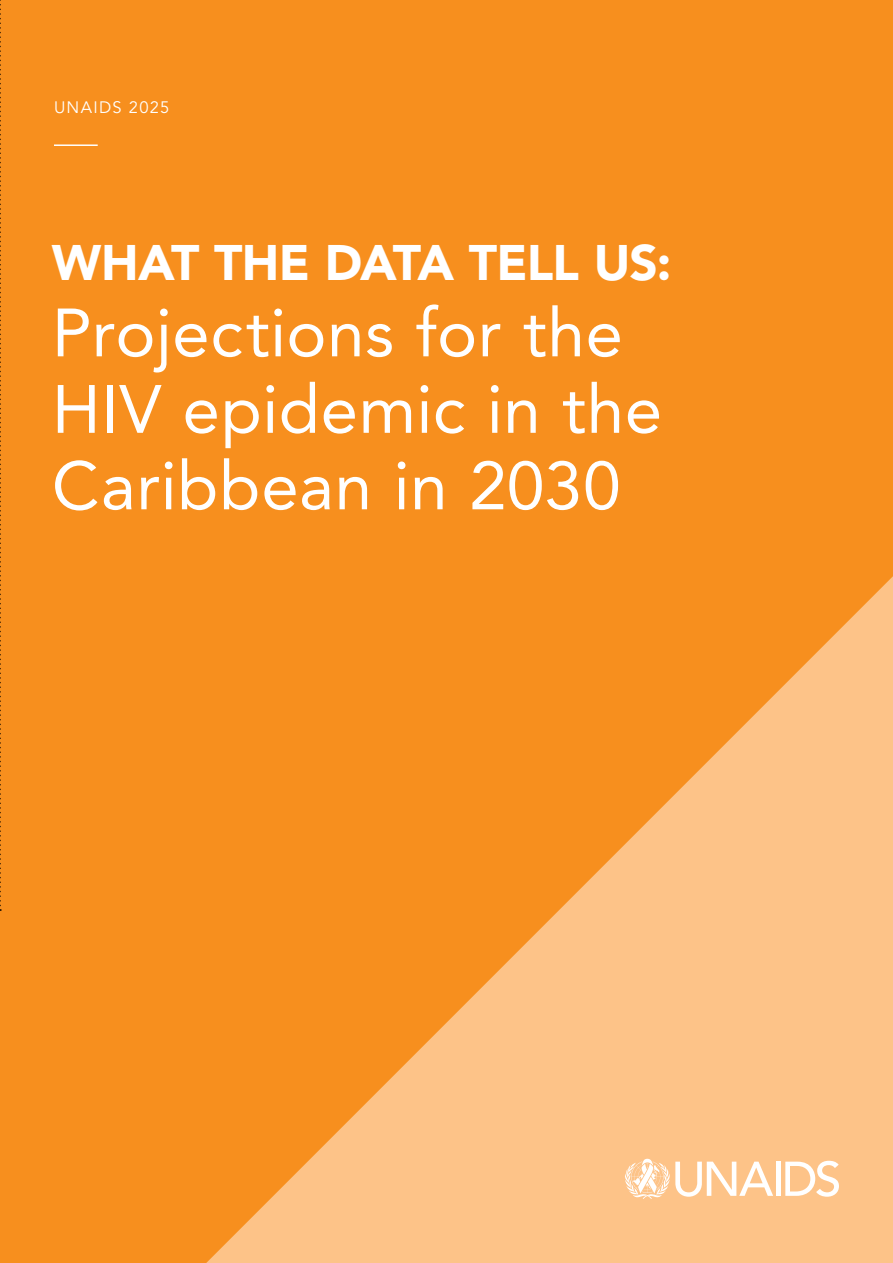
<style>
.page{position:relative;width:893px;height:1263px;background:#f78f1e}
.page>*{position:absolute;margin:0;border:0;box-sizing:border-box;transform-origin:0 0}
.t1{font:67.5px/76.5px "Avenir LT Pro";letter-spacing:.005em;color:#fff}
.t2{font:900 49.5px "Avenir LT Pro";letter-spacing:-.015em;color:#fff}
.t3{font:16.5px "Avenir LT Pro";letter-spacing:.075em;color:#fff}
</style>
<div class="page">
<svg style="left:206px;top:576px;width:687px;height:687px"></svg>
<hr style="left:54px;top:144px;width:44px;height:2px;background:#fff">
<svg style="left:0;top:0;width:1px;height:911px"></svg>
<div style="left:776px;top:1161px;width:5px;height:35px;background:#fff"></div>
<svg style="left:785px;top:1161px;width:54px;height:36px;background:#fddbb8"></svg>
<svg style="left:625px;top:1159px;width:148px;height:40px;background:#fdd5ad"></svg>
<p class="t3" style="left:54px;top:98px;width:117px">UNAIDS 2025</p>
<p class="t2" style="left:52px;top:233px;width:621px">WHAT THE DATA TELL US:</p>
<p class="t1" style="left:52px;top:294px;width:612px">Projections for the<br>HIV epidemic in the<br>Caribbean in 2030</p>
</div>
